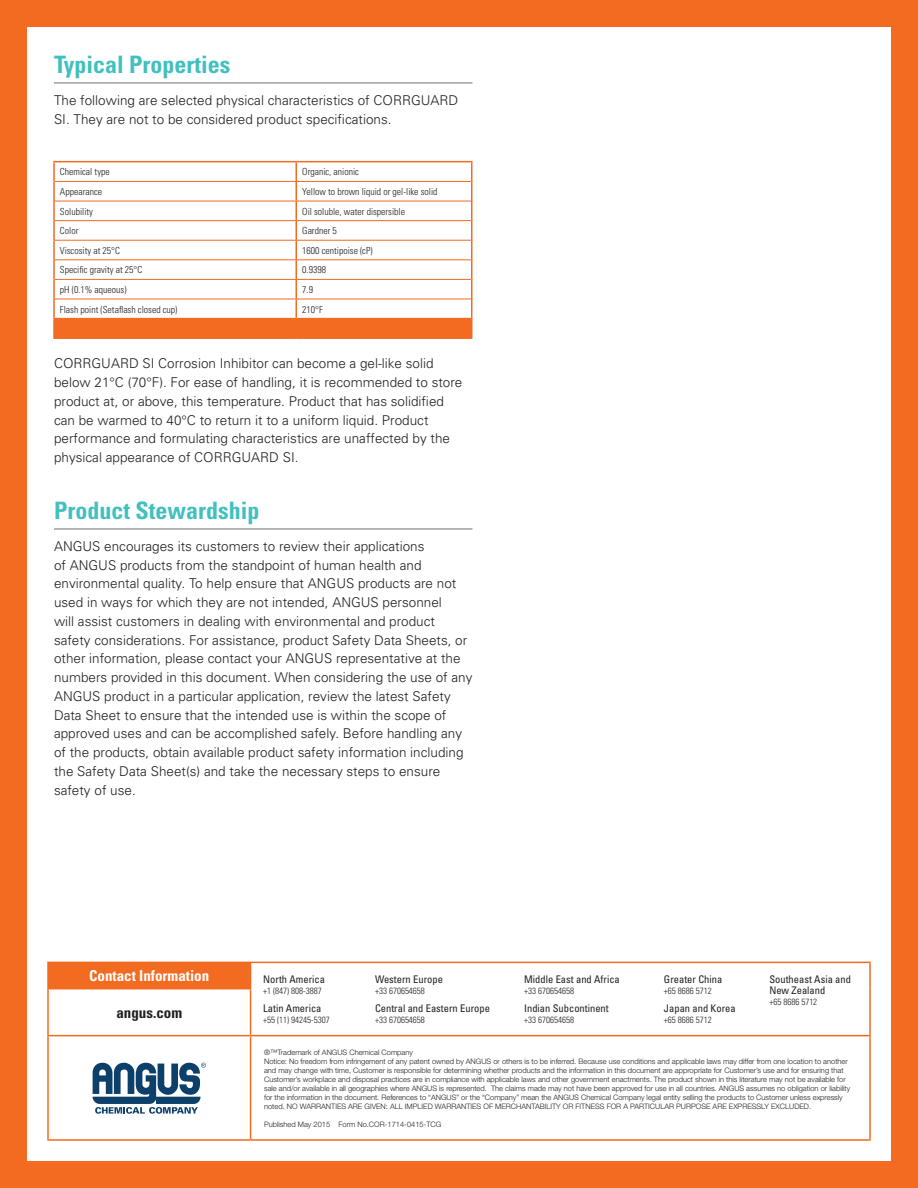
<style>
.page{position:relative;width:918px;height:1188px;background:#f36a21}
.page>*{position:absolute;margin:0;border:0;box-sizing:border-box;transform-origin:0 0}
.Secondary_Subhead{font:700 condensed 24px "Univers";color:#42c0bf}
.t1{font:700 condensed 15px "Univers";color:#fff}
.t2{font:700 condensed 15px "Univers";color:#231f20}
.Body_Copy{font:300 13.5px/18.8px "Univers";color:#231f20}
.t3{font:condensed 10.5px/11.2px "Univers";color:#231f20}
.Table_Text{font:300 condensed 9.75px "Univers";color:#231f20}
.t4{font:300 condensed 9px "Univers";color:#231f20}
.Legal{font:300 7.5px/9px "Helvetica Neue LT Std";color:#231f20}
</style>
<div class="page">
<div style="left:27px;top:27px;width:864px;height:1134px;background:#fff"></div>
<div style="left:48px;top:962px;width:203px;height:27px;background:#f36a21"></div>
<hr style="left:47px;top:962px;width:204px;height:1px;background:#f36a21">
<hr style="left:47px;top:963px;width:2px;height:25px;background:#f36a21">
<hr style="left:251px;top:962px;width:620px;height:1px;background:#f36a21">
<hr style="left:869px;top:963px;width:2px;height:26px;background:#f36a21">
<hr style="left:47px;top:988px;width:204px;height:1px;background:#f36a21">
<hr style="left:47px;top:989px;width:2px;height:46px;background:#f36a21">
<hr style="left:250px;top:989px;width:1px;height:46px;background:#f36a21">
<hr style="left:869px;top:989px;width:2px;height:46px;background:#f36a21">
<hr style="left:47px;top:1035px;width:204px;height:1px;background:#f36a21">
<hr style="left:47px;top:1036px;width:2px;height:103px;background:#f36a21">
<hr style="left:251px;top:1035px;width:620px;height:1px;background:#f36a21">
<hr style="left:250px;top:1036px;width:1px;height:103px;background:#f36a21">
<hr style="left:869px;top:1036px;width:2px;height:103px;background:#f36a21">
<hr style="left:47px;top:1139px;width:204px;height:2px;background:#f36a21">
<hr style="left:251px;top:1139px;width:620px;height:2px;background:#f36a21">
<svg style="left:93px;top:1063px;width:113px;height:51px"></svg>
<hr style="left:54px;top:83px;width:418px;height:1px;background:#6d6e6d">
<hr style="left:53px;top:161px;width:243px;height:1px;background:#f36a21">
<hr style="left:296px;top:161px;width:177px;height:1px;background:#f36a21">
<hr style="left:296px;top:318px;width:177px;height:1px;background:#f36a21">
<svg style="left:53px;top:162px;width:419px;height:175px"></svg>
<hr style="left:53px;top:337px;width:243px;height:2px;background:#f36a21">
<hr style="left:296px;top:337px;width:177px;height:2px;background:#f36a21">
<hr style="left:54px;top:529px;width:418px;height:1px;background:#6d6e6d">
<p class="Secondary_Subhead" style="left:54px;top:49px;width:178px">Typical Properties</p>
<p class="Body_Copy" style="left:54px;top:90px;width:406px">The following are selected physical characteristics of CORRGUARD<br>SI. They are not to be considered product specifications.</p>
<p class="Table_Text" style="left:60px;top:166px;width:51px">Chemical type</p>
<p class="Table_Text" style="left:302px;top:166px;width:58px">Organic, anionic</p>
<p class="Table_Text" style="left:60px;top:186px;width:44px">Appearance</p>
<p class="Table_Text" style="left:302px;top:186px;width:137px">Yellow to brown liquid or gel-like solid</p>
<p class="Table_Text" style="left:60px;top:205px;width:35px">Solubility</p>
<p class="Table_Text" style="left:302px;top:205px;width:104px">Oil soluble, water dispersible</p>
<p class="Table_Text" style="left:60px;top:225px;width:20px">Color</p>
<p class="Table_Text" style="left:302px;top:225px;width:36px">Gardner 5</p>
<p class="Table_Text" style="left:60px;top:245px;width:62px">Viscosity at 25°C</p>
<p class="Table_Text" style="left:302px;top:245px;width:72px">1600 centipoise (cP)</p>
<p class="Table_Text" style="left:60px;top:264px;width:84px">Specific gravity at 25°C</p>
<p class="Table_Text" style="left:302px;top:264px;width:25px">0.9398</p>
<p class="Table_Text" style="left:60px;top:284px;width:68px">pH (0.1% aqueous)</p>
<p class="Table_Text" style="left:302px;top:284px;width:12px">7.9</p>
<p class="Table_Text" style="left:60px;top:303px;width:119px">Flash point (Setaflash closed cup)</p>
<p class="Table_Text" style="left:302px;top:303px;width:22px">210°F</p>
<p class="Body_Copy" style="left:54px;top:354px;width:410px">CORRGUARD SI Corrosion Inhibitor can become a gel-like solid below 21°C (70°F). For ease of handling, it is recommended to store product at, or above, this temperature. Product that has solidified can be warmed to 40°C to return it to a uniform liquid. Product performance and formulating characteristics are unaffected by the physical appearance of CORRGUARD SI.</p>
<p class="Secondary_Subhead" style="left:54px;top:495px;width:207px">Product Stewardship</p>
<p class="Body_Copy" style="left:54px;top:536px;width:420px">ANGUS encourages its customers to review their applications<br>of ANGUS products from the standpoint of human health and environmental quality. To help ensure that ANGUS products are not used in ways for which they are not intended, ANGUS personnel<br>will assist customers in dealing with environmental and product safety considerations. For assistance, product Safety Data Sheets, or other information, please contact your ANGUS representative at the numbers provided in this document. When considering the use of any ANGUS product in a particular application, review the latest Safety Data Sheet to ensure that the intended use is within the scope of approved uses and can be accomplished safely. Before handling any of the products, obtain available product safety information including the Safety Data Sheet(s) and take the necessary steps to ensure safety of use.</p>
<p class="t1" style="left:89px;top:967px;width:122px">Contact Information</p>
<p class="t2" style="left:116px;top:1003px;width:67px">angus.com</p>
<p class="t3" style="left:263px;top:973px;width:63px">North America</p>
<p class="t4" style="left:263px;top:985px;width:60px">+1 (847) 808-3887</p>
<p class="t3" style="left:263px;top:1003px;width:60px">Latin America</p>
<p class="t4" style="left:263px;top:1015px;width:68px">+55 (11) 94245-5307</p>
<p class="t3" style="left:375px;top:973px;width:69px">Western Europe</p>
<p class="t4" style="left:375px;top:985px;width:51px">+33 670654658</p>
<p class="t3" style="left:375px;top:1003px;width:116px">Central and Eastern Europe</p>
<p class="t4" style="left:375px;top:1015px;width:51px">+33 670654658</p>
<p class="t3" style="left:524px;top:973px;width:97px">Middle East and Africa</p>
<p class="t4" style="left:524px;top:985px;width:51px">+33 670654658</p>
<p class="t3" style="left:524px;top:1003px;width:86px">Indian Subcontinent</p>
<p class="t4" style="left:524px;top:1015px;width:51px">+33 670654658</p>
<p class="t3" style="left:664px;top:973px;width:60px">Greater China</p>
<p class="t4" style="left:664px;top:985px;width:49px">+65 8686 5712</p>
<p class="t3" style="left:664px;top:1003px;width:73px">Japan and Korea</p>
<p class="t4" style="left:664px;top:1015px;width:49px">+65 8686 5712</p>
<p class="t3" style="left:769px;top:973px;width:83px">Southeast Asia and<br>New Zealand</p>
<p class="t4" style="left:769px;top:997px;width:49px">+65 8686 5712</p>
<p class="Legal" style="left:264px;top:1047px;width:150px">®™Trademark of ANGUS Chemical Company</p>
<p class="Legal" style="left:264px;top:1056px;width:588px">Notice: No freedom from infringement of any patent owned by ANGUS or others is to be inferred. Because use conditions and applicable laws may differ from one location to another and may change with time, Customer is responsible for determining whether products and the information in this document are appropriate for Customer’s use and for ensuring that Customer’s workplace and disposal practices are in compliance with applicable laws and other government enactments. The product shown in this literature may not be available for sale and/or available in all geographies where ANGUS is represented. The claims made may not have been approved for use in all countries. ANGUS assumes no obligation or liability for the information in the document. References to “ANGUS” or the “Company” mean the ANGUS Chemical Company legal entity selling the products to Customer unless expressly noted. NO WARRANTIES ARE GIVEN: ALL IMPLIED WARRANTIES OF MERCHANTABILITY OR FITNESS FOR A PARTICULAR PURPOSE ARE EXPRESSLY EXCLUDED.</p>
<p class="Legal" style="left:264px;top:1119px;width:179px">Published May 2015 Form No.COR-1714-0415-TCG</p>
</div>
